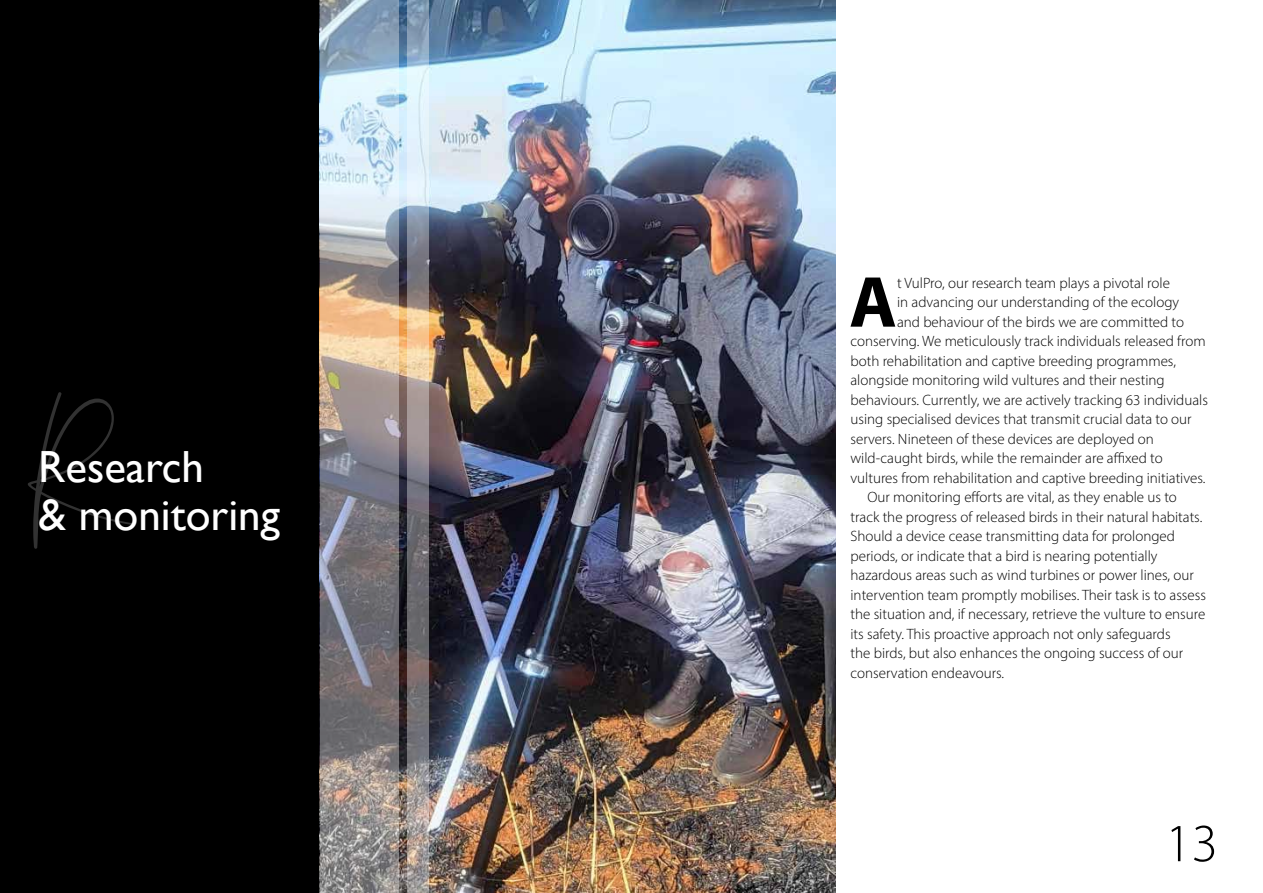
<style>
.page{position:relative;width:1263px;height:893px;background:#fff}
.page>*{position:absolute;margin:0;border:0;box-sizing:border-box;transform-origin:0 0}
.t1{font:700 72.9px "Myriad Pro";color:#000}
.t2{font:300 54px "Myriad Pro";color:#000}
.t3{font:51.9px "Dalmatins";color:#fff}
.t4{font:45px "Gill Sans";color:#fff}
.t5{font:300 15px "Myriad Pro";color:#000}
</style>
<div class="page">
<img style="left:319px;top:0;width:517px;height:893px">
<div style="left:0;top:0;width:319px;height:893px;background:#000"></div>
<svg style="left:407px;top:0;width:21px;height:893px;background:#9e9c9e"></svg>
<img style="left:320px;top:0;width:79px;height:893px">
<h3 class="t3" style="left:26px;top:449px;width:91px">R</h3>
<h3 class="t4" style="left:38px;top:440px;width:167px">Research</h3>
<h3 class="t4" style="left:38px;top:488px;width:243px">&amp; monitoring</h3>
<h1 class="t1" style="left:849px;top:255px;width:49px">A</h1>
<p class="t5" style="left:897px;top:274px;width:274px">t VulPro, our research team plays a pivotal role</p>
<p class="t5" style="left:897px;top:293px;width:284px">in advancing our understanding of the ecology</p>
<p class="t5" style="left:897px;top:313px;width:289px">and behaviour of the birds we are committed to</p>
<p class="t5" style="left:850px;top:332px;width:357px">conserving. We meticulously track individuals released from</p>
<p class="t5" style="left:850px;top:352px;width:327px">both rehabilitation and captive breeding programmes,</p>
<p class="t5" style="left:850px;top:371px;width:316px">alongside monitoring wild vultures and their nesting</p>
<p class="t5" style="left:850px;top:391px;width:359px">behaviours. Currently, we are actively tracking 63 individuals</p>
<p class="t5" style="left:850px;top:410px;width:343px">using specialised devices that transmit crucial data to our</p>
<p class="t5" style="left:850px;top:430px;width:305px">servers. Nineteen of these devices are deployed on</p>
<p class="t5" style="left:850px;top:449px;width:314px">wild-caught birds, while the remainder are affixed to</p>
<p class="t5" style="left:850px;top:469px;width:356px">vultures from rehabilitation and captive breeding initiatives.</p>
<p class="t5" style="left:867px;top:488px;width:311px">Our monitoring efforts are vital, as they enable us to</p>
<p class="t5" style="left:850px;top:508px;width:353px">track the progress of released birds in their natural habitats.</p>
<p class="t5" style="left:850px;top:527px;width:326px">Should a device cease transmitting data for prolonged</p>
<p class="t5" style="left:850px;top:547px;width:309px">periods, or indicate that a bird is nearing potentially</p>
<p class="t5" style="left:850px;top:566px;width:345px">hazardous areas such as wind turbines or power lines, our</p>
<p class="t5" style="left:850px;top:586px;width:357px">intervention team promptly mobilises. Their task is to assess</p>
<p class="t5" style="left:850px;top:605px;width:356px">the situation and, if necessary, retrieve the vulture to ensure</p>
<p class="t5" style="left:850px;top:625px;width:322px">its safety. This proactive approach not only safeguards</p>
<p class="t5" style="left:850px;top:644px;width:334px">the birds, but also enhances the ongoing success of our</p>
<p class="t5" style="left:850px;top:664px;width:155px">conservation endeavours.</p>
<h2 class="t2" style="left:1165px;top:811px;width:54px">13</h2>
</div>
